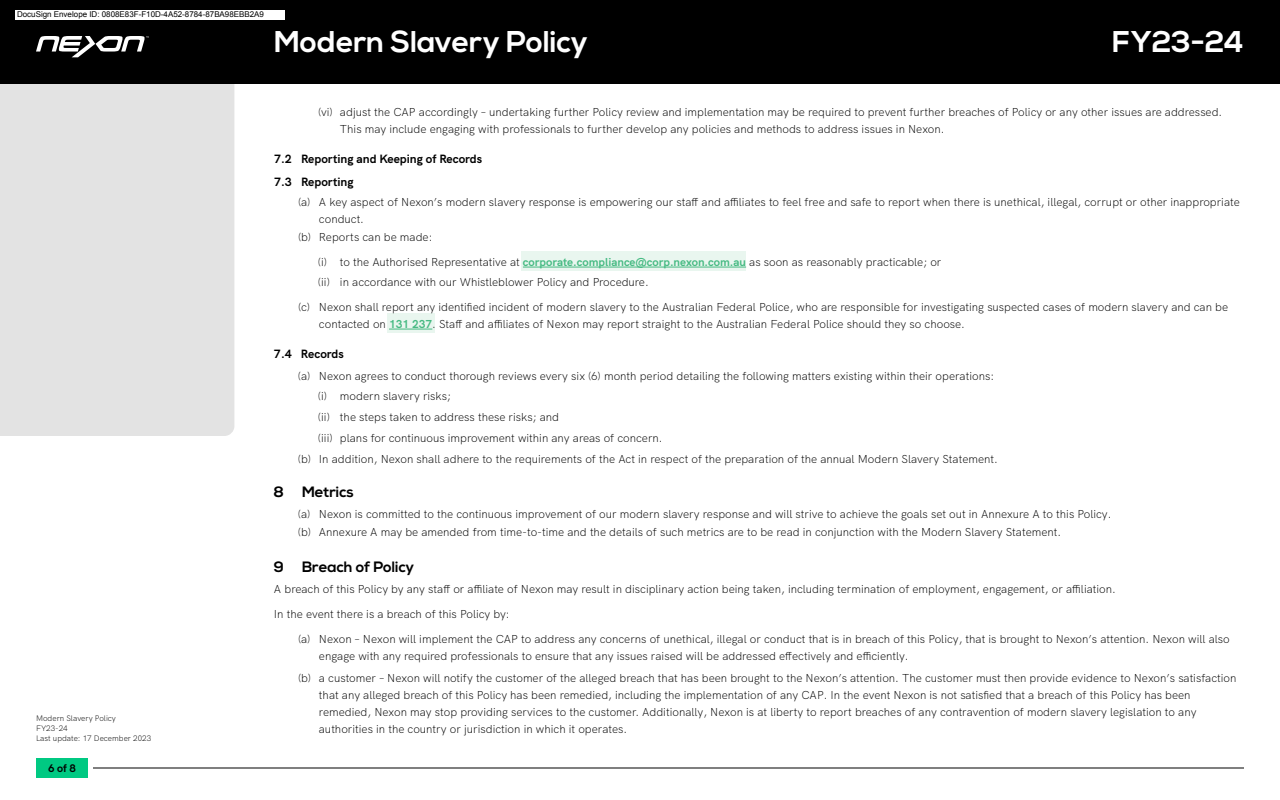
<style>
.page{position:relative;width:1280px;height:800px;background:#fff}
.page>*{position:absolute;margin:0;border:0;box-sizing:border-box;transform-origin:0 0}
.t1{font:700 30px "Nexa";color:#fff}
.t2{font:700 15px "Nexa";color:#000}
.t3{font:700 12px/23px "HK Grotesk";color:#000}
.t4{font:300 11.5px/17px "HK Grotesk";color:#000}
.t5{font:700 11px "HK Grotesk";color:#000}
.t6{font:8px "Arial";color:#000}
.t7{font:300 8px/10px "HK Grotesk";color:#000}
.s1{font-weight:700;color:#3fb980}
</style>
<div class="page">
<div style="left:0;top:84px;width:234px;height:352px;background:#e3e3e3"></div>
<div style="left:0;top:0;width:1280px;height:84px;background:#000"></div>
<svg style="left:36px;top:36px;width:113px;height:21px"></svg>
<div style="left:36px;top:758px;width:52px;height:20px;background:#00c982"></div>
<hr style="left:93px;top:768px;width:1151px;height:1px;background:#000">
<svg style="left:522px;top:251px;width:224px;height:20px;background:#e0f2e9"></svg>
<svg style="left:387px;top:313px;width:48px;height:20px"></svg>
<div style="left:15px;top:10px;width:270px;height:10px;background:#fff"></div>
<p class="t6" style="left:17px;top:10px;width:249px">DocuSign Envelope ID: 0808E83F-F10D-4A52-8784-87BA98EBB2A9</p>
<h1 class="t1" style="left:274px;top:24px;width:315px">Modern Slavery Policy</h1>
<h1 class="t1" style="left:1112px;top:24px;width:133px">FY23-24</h1>
<p class="t7" style="left:36px;top:712px;width:117px">Modern Slavery Policy<br>FY23-24<br>Last update: 17 December 2023</p>
<p class="t5" style="left:48px;top:759px;width:29px">6 of 8</p>
<p class="t4" style="left:340px;top:102px;width:884px;text-indent:-22px">(vi) adjust the CAP accordingly – undertaking further Policy review and implementation may be required to prevent further breaches of Policy or any other issues are addressed.<br>This may include engaging with professionals to further develop any policies and methods to address issues in Nexon.</p>
<p class="t3" style="left:274px;top:146px;width:210px">7.2 Reporting and Keeping of Records<br>7.3 Reporting</p>
<p class="t4" style="left:298px;top:192px;width:943px">(a) A key aspect of Nexon’s modern slavery response is empowering our staff and affiliates to feel free and safe to report when there is unethical, illegal, corrupt or other inappropriate</p>
<p class="t4" style="left:319px;top:209px;width:47px">conduct.</p>
<p class="t4" style="left:298px;top:227px;width:136px">(b) Reports can be made:</p>
<p class="t4" style="left:318px;top:251px;width:625px;line-height:20px">(i) to the Authorised Representative at <span class="s1">corporate.compliance@corp.nexon.com.au</span> as soon as reasonably practicable; or (ii) in accordance with our Whistleblower Policy and Procedure.</p>
<p class="t4" style="left:319px;top:297px;width:911px;text-indent:-21px">(c) Nexon shall report any identified incident of modern slavery to the Australian Federal Police, who are responsible for investigating suspected cases of modern slavery and can be contacted on <span class="s1">131 237</span>. Staff and affiliates of Nexon may report straight to the Australian Federal Police should they so choose.</p>
<p class="t3" style="left:274px;top:341px;width:71px">7.4 Records</p>
<p class="t4" style="left:298px;top:366px;width:698px">(a) Nexon agrees to conduct thorough reviews every six (6) month period detailing the following matters existing within their operations:</p>
<p class="t4" style="left:318px;top:386px;width:135px">(i) modern slavery risks;</p>
<p class="t4" style="left:318px;top:407px;width:243px">(ii) the steps taken to address these risks; and</p>
<p class="t4" style="left:318px;top:428px;width:346px">(iii) plans for continuous improvement within any areas of concern.</p>
<p class="t4" style="left:298px;top:449px;width:701px">(b) In addition, Nexon shall adhere to the requirements of the Act in respect of the preparation of the annual Modern Slavery Statement.</p>
<h2 class="t2" style="left:274px;top:483px;width:81px">8 Metrics</h2>
<p class="t4" style="left:298px;top:504px;width:815px;line-height:18px">(a) Nexon is committed to the continuous improvement of our modern slavery response and will strive to achieve the goals set out in Annexure A to this Policy. (b) Annexure A may be amended from time-to-time and the details of such metrics are to be read in conjunction with the Modern Slavery Statement.</p>
<h2 class="t2" style="left:274px;top:558px;width:142px">9 Breach of Policy</h2>
<p class="t4" style="left:274px;top:575px;width:843px;line-height:25px">A breach of this Policy by any staff or affiliate of Nexon may result in disciplinary action being taken, including termination of employment, engagement, or affiliation.<br>In the event there is a breach of this Policy by:</p>
<p class="t4" style="left:319px;top:629px;width:912px;text-indent:-21px">(a) Nexon – Nexon will implement the CAP to address any concerns of unethical, illegal or conduct that is in breach of this Policy, that is brought to Nexon’s attention. Nexon will also engage with any required professionals to ensure that any issues raised will be addressed effectively and efficiently.</p>
<p class="t4" style="left:319px;top:668px;width:919px;text-indent:-21px">(b) a customer – Nexon will notify the customer of the alleged breach that has been brought to the Nexon’s attention. The customer must then provide evidence to Nexon’s satisfaction that any alleged breach of this Policy has been remedied, including the implementation of any CAP. In the event Nexon is not satisfied that a breach of this Policy has been remedied, Nexon may stop providing services to the customer. Additionally, Nexon is at liberty to report breaches of any contravention of modern slavery legislation to any authorities in the country or jurisdiction in which it operates.</p>
</div>
